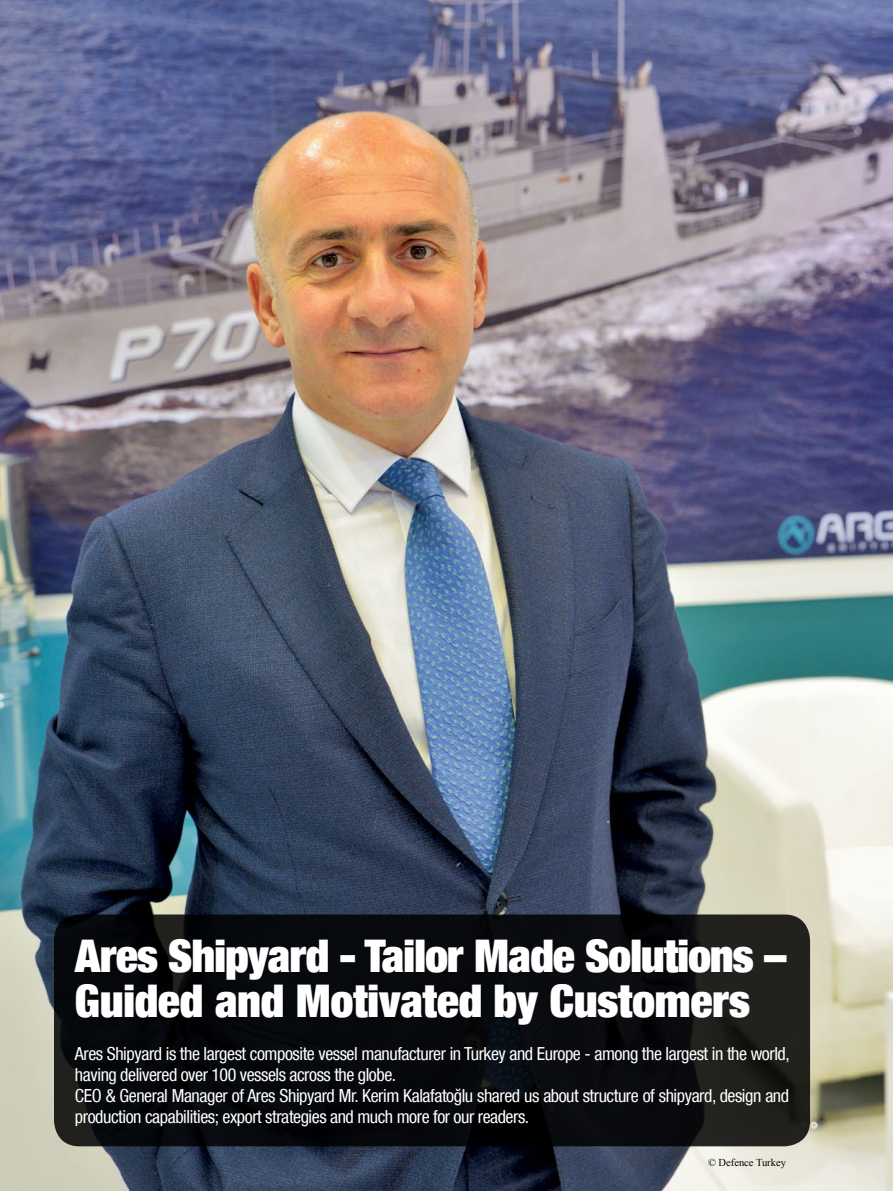
<style>
.page{position:relative;width:893px;height:1191px;background:#fff}
.page>*{position:absolute;margin:0;border:0;box-sizing:border-box;transform-origin:0 0}
.t1{font:900 condensed 45px/45px "Helvetica Neue LT Com";letter-spacing:-.015em;color:#fff}
.t2{font:condensed 18px/21px "Helvetica Neue LT Com";letter-spacing:-.025em;color:#fff}
.t3{font:10.5px "Times New Roman";color:#000}
</style>
<div class="page">
<img style="left:0;top:0;width:893px;height:1191px">
<svg style="left:54px;top:914px;width:756px;height:232px;background:#0a0c0e"></svg>
<h1 class="t1" style="left:75px;top:932px;width:713px">Ares Shipyard - Tailor Made Solutions –<br>Guided and Motivated by Customers</h1>
<p class="t2" style="left:75px;top:1042px;width:716px">Ares Shipyard is the largest composite vessel manufacturer in Turkey and Europe - among the largest in the world, having delivered over 100 vessels across the globe.<br>CEO &amp; General Manager of Ares Shipyard Mr. Kerim Kalafatoğlu shared us about structure of shipyard, design and production capabilities; export strategies and much more for our readers.</p>
<p class="t3" style="left:708px;top:1155px;width:79px">© Defence Turkey</p>
</div>
